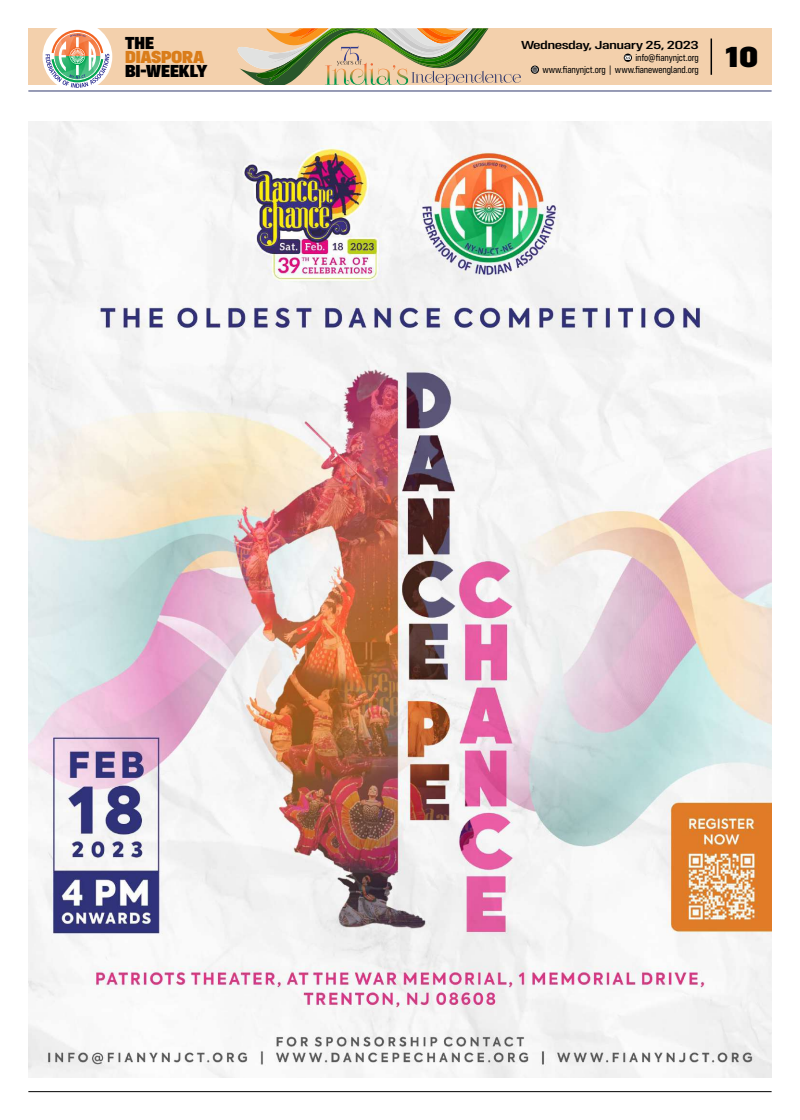
<style>
.page{position:relative;width:800px;height:1120px;background:#fff}
.page>*{position:absolute;margin:0;border:0;box-sizing:border-box;transform-origin:0 0}
.t1{font:900 30px "Config Condensed";color:#000;scale:1.3 1}
.t2{font:900 18px "Config Condensed";letter-spacing:-.035em;color:#000;scale:1.2 1}
.t3{font:900 18px "Config Condensed";letter-spacing:-.03em;color:#da7d1a;scale:1.2 1}
.t4{font:500 12px "Config Condensed";letter-spacing:-.03em;color:#000;scale:1.5 1}
.t5{font:10px/12px "Config Condensed";letter-spacing:-.01em;color:#000;text-align:right}
</style>
<div class="page">
<div style="left:28px;top:28px;width:743px;height:57px;background:#f3d0ac"></div>
<div style="left:43px;top:22px;width:69px;height:69px;background:#fff;border-radius:50%"></div>
<svg style="left:45px;top:30px;width:64px;height:58px"></svg>
<hr style="left:28px;top:91px;width:743px;height:1px;background:#31396d">
<svg style="left:623px;top:54px;width:8px;height:8px"></svg>
<svg style="left:624px;top:56px;width:6px;height:4px"></svg>
<hr style="left:710px;top:39px;width:1px;height:36px;background:#000">
<svg style="left:237px;top:28px;width:302px;height:57px"></svg>
<hr style="left:28px;top:1091px;width:743px;height:1px;background:#000">
<img style="left:28px;top:121px;width:743px;height:956px">
<h2 class="t2" style="left:125px;top:32px;width:26px">THE</h2>
<h2 class="t3" style="left:125px;top:46px;width:68px">DIASPORA</h2>
<h2 class="t2" style="left:125px;top:60px;width:70px">BI-WEEKLY</h2>
<p class="t5" style="left:542px;top:51px;width:158px">info@fianynjct.org<br>www.fianynjct.org | www.fianewengland.org</p>
<p class="t4" style="left:520px;top:38px;width:120px">Wednesday, January 25, 2023</p>
<h1 class="t1" style="left:725px;top:39px;width:27px">10</h1>
</div>
